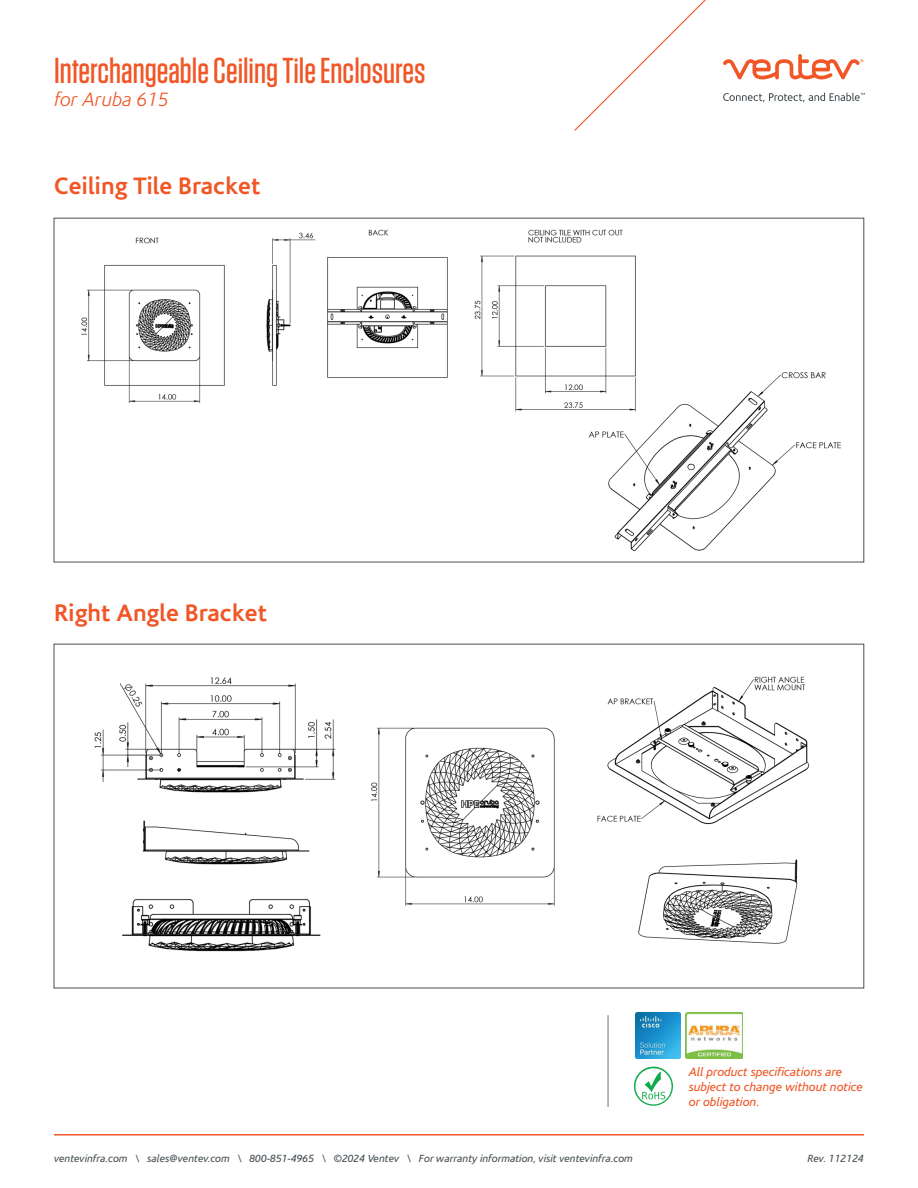
<style>
.page{position:relative;width:918px;height:1188px;background:#fff}
.page>*{position:absolute;margin:0;border:0;box-sizing:border-box;transform-origin:0 0}
.t1{font:500 36px "Tungsten";color:#f05626}
.t2{font:700 24px "Corisande";color:#f05626}
.t3{font:italic 300 19.5px "Corisande";color:#f05626}
.t4{font:italic 12.3px/14.7px "Corisande";color:#f05626}
.t5{font:italic 10.5px "Corisande";color:#485155}
</style>
<div class="page">
<svg style="left:574px;top:0;width:291px;height:131px"></svg>
<hr style="left:54px;top:1134px;width:810px;height:2px;background:#f05626">
<svg style="left:634px;top:1067px;width:39px;height:39px"></svg>
<img style="left:635px;top:1012px;width:46px;height:46px">
<img style="left:686px;top:1012px;width:56px;height:46px">
<img style="left:81px;top:229px;width:760px;height:322px">
<img style="left:94px;top:676px;width:716px;height:276px">
<hr style="left:608px;top:1015px;width:1px;height:92px;background:#627178">
<h1 class="t1" style="left:54px;top:52px;width:373px">Interchangeable Ceiling Tile Enclosures</h1>
<h3 class="t3" style="left:54px;top:89px;width:116px">for Aruba 615</h3>
<h2 class="t2" style="left:54px;top:172px;width:208px">Ceiling Tile Bracket</h2>
<h2 class="t2" style="left:54px;top:599px;width:215px">Right Angle Bracket</h2>
<p class="t5" style="left:54px;top:1153px;width:580px">ventevinfra.com \ sales@ventev.com \ 800-851-4965 \ ©2024 Ventev \ For warranty information, visit ventevinfra.com</p>
<p class="t4" style="left:689px;top:1065px;width:176px">All product specifications are subject to change without notice or obligation.</p>
<p class="t5" style="left:807px;top:1153px;width:58px">Rev. 112124</p>
</div>
